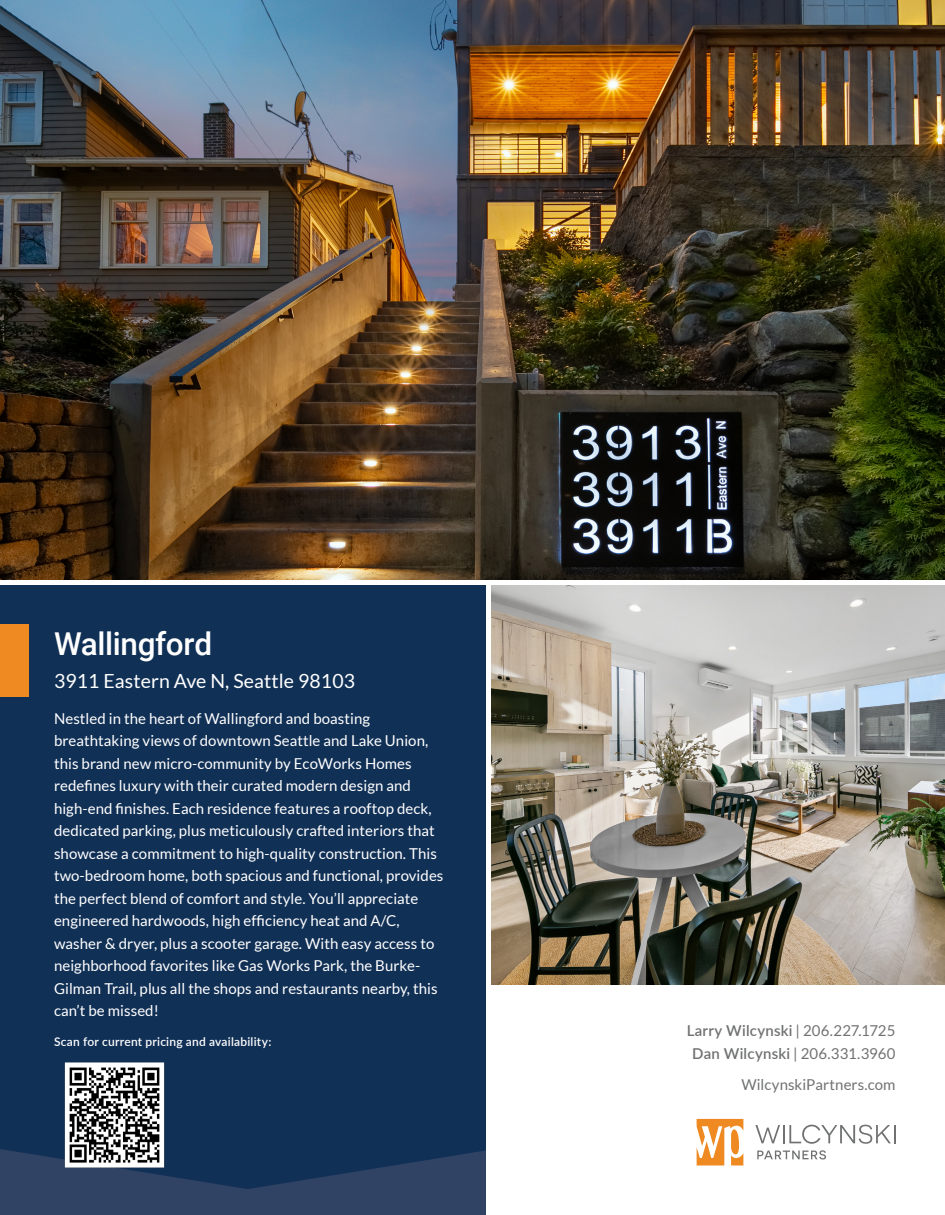
<style>
.page{position:relative;width:945px;height:1215px;background:#fff}
.page>*{position:absolute;margin:0;border:0;box-sizing:border-box;transform-origin:0 0}
.t1{font:500 31.5px "Roboto";letter-spacing:-.01em;color:#fff}
.t2{font:19.5px "Lato";letter-spacing:.005em;color:#fff}
.t3{font:15px/22.5px "Lato";letter-spacing:.005em;color:#fff}
.t4{font:15px "Lato";letter-spacing:.005em;color:#707271}
.t5{font:600 15px "Lato";letter-spacing:.015em;color:#707271}
.t6{font:600 12px "Lato";letter-spacing:.02em;color:#fff}
.s1{font-weight:400}
.s2{font-weight:600}
</style>
<div class="page">
<div style="left:0;top:585px;width:486px;height:630px;background:#113056"></div>
<img style="left:0;top:0;width:945px;height:580px">
<img style="left:491px;top:585px;width:454px;height:399px">
<svg style="left:0;top:1149px;width:486px;height:66px"></svg>
<div style="left:0;top:624px;width:29px;height:72px;background:#ee8a21"></div>
<svg style="left:697px;top:1119px;width:46px;height:47px"></svg>
<svg style="left:755px;top:1125px;width:141px;height:19px"></svg>
<svg style="left:757px;top:1150px;width:69px;height:9px"></svg>
<img style="left:54px;top:1062px;width:120px;height:117px">
<p class="t1" style="left:54px;top:622px;width:160px">Wallingford</p>
<p class="t2" style="left:54px;top:670px;width:303px">3911 Eastern Ave N, Seattle 98103</p>
<p class="t3" style="left:54px;top:707px;width:391px">Nestled in the heart of Wallingford and boasting breathtaking views of downtown Seattle and Lake Union, this brand new micro-community by EcoWorks Homes redefines luxury with their curated modern design and high-end finishes. Each residence features a rooftop deck, dedicated parking, plus meticulously crafted interiors that showcase a commitment to high-quality construction. This two-bedroom home, both spacious and functional, provides the perfect blend of comfort and style. You’ll appreciate engineered hardwoods, high efficiency heat and A/C, washer &amp; dryer, plus a scooter garage. With easy access to neighborhood favorites like Gas Works Park, the Burke-Gilman Trail, plus all the shops and restaurants nearby, this can’t be missed!</p>
<p class="t6" style="left:54px;top:1033px;width:219px">Scan for current pricing and availability:</p>
<p class="t5" style="left:687px;top:1019px;width:210px">Larry Wilcynski <span class="s1">| 206.227.1725</span></p>
<p class="t4" style="left:692px;top:1045px;width:205px"><span class="s2">Dan Wilcynski</span> | 206.331.3960</p>
<p class="t4" style="left:741px;top:1076px;width:156px">WilcynskiPartners.com</p>
</div>
